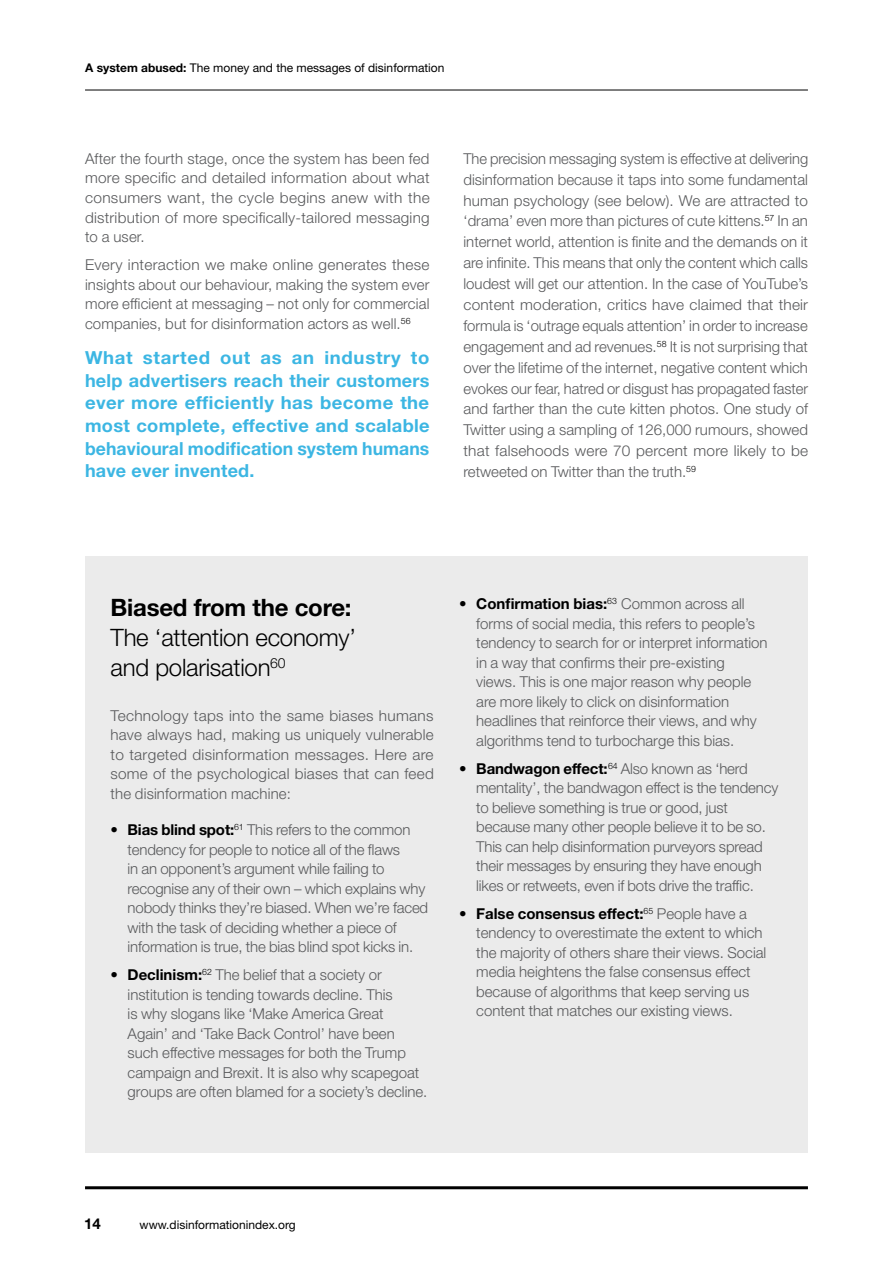
<style>
.page{position:relative;width:893px;height:1263px;background:#fff}
.page>*{position:absolute;margin:0;border:0;box-sizing:border-box;transform-origin:0 0}
.t1{font:300 24px/30px "Helvetica Neue LT Std";letter-spacing:-.01em;color:#000}
.t2{font:700 24px "Helvetica Neue LT Std";letter-spacing:-.01em;color:#000}
.t3{font:700 18px/22.5px "Helvetica Neue LT Std";letter-spacing:.005em;color:#3cb6e3;text-align:justify}
.t4{font:300 15px/19.5px "Helvetica Neue LT Std";color:#58595b}
.t5{font:700 15px "Helvetica Neue LT Std";color:#000}
.t6{font:12px "Helvetica Neue LT Std";color:#000}
.s1{font-weight:700}
.s2{font-weight:700;color:#000}
</style>
<div class="page">
<div style="left:85px;top:556px;width:723px;height:596px;background:#ebebeb"></div>
<hr style="left:85px;top:90px;width:723px;height:1px;background:#000">
<hr style="left:85px;top:1186px;width:723px;height:3px;background:#000">
<p class="t6" style="left:85px;top:61px;width:361px"><span class="s1">A system abused:</span> The money and the messages of disinformation</p>
<p class="t4" style="left:85px;top:148px;width:346px;text-align:justify">After the fourth stage, once the system has been fed more specific and detailed information about what consumers want, the cycle begins anew with the distribution of more specifically-tailored messaging to a user.</p>
<p class="t4" style="left:85px;top:255px;width:346px;text-align:justify">Every interaction we make online generates these insights about our behaviour, making the system ever more efficient at messaging – not only for commercial companies, but for disinformation actors as well.<sup>56</sup></p>
<p class="t3" style="left:85px;top:346px;width:346px">What started out as an industry to help advertisers reach their customers ever more efficiently has become the most complete, effective and scalable behavioural modification system humans have ever invented.</p>
<p class="t4" style="left:463px;top:148px;width:346px;line-height:20.9px;text-align:justify">The precision messaging system is effective at delivering disinformation because it taps into some fundamental human psychology (see below). We are attracted to ‘drama’ even more than pictures of cute kittens.<sup>57</sup> In an internet world, attention is finite and the demands on it are infinite. This means that only the content which calls loudest will get our attention. In the case of YouTube’s content moderation, critics have claimed that their formula is ‘outrage equals attention’ in order to increase engagement and ad revenues.<sup>58</sup> It is not surprising that over the lifetime of the internet, negative content which evokes our fear, hatred or disgust has propagated faster and farther than the cute kitten photos. One study of Twitter using a sampling of 126,000 rumours, showed that falsehoods were 70 percent more likely to be retweeted on Twitter than the truth.<sup>59</sup></p>
<h1 class="t2" style="left:111px;top:592px;width:242px">Biased from the core:</h1>
<h1 class="t1" style="left:111px;top:622px;width:247px">The ‘attention economy’ and polarisation<sup>60</sup></h1>
<p class="t4" style="left:111px;top:705px;width:325px;text-align:justify">Technology taps into the same biases humans have always had, making us uniquely vulnerable to targeted disinformation messages. Here are some of the psychological biases that can feed the disinformation machine:</p>
<p class="t4" style="left:128px;top:820px;width:302px;text-indent:-17px"><span class="s2">• Bias blind spot:</span><sup>61</sup> This refers to the common tendency for people to notice all of the flaws<br>in an opponent’s argument while failing to recognise any of their own – which explains why nobody thinks they’re biased. When we’re faced with the task of deciding whether a piece of information is true, the bias blind spot kicks in.</p>
<p class="t4" style="left:128px;top:965px;width:301px;text-indent:-17px"><span class="s2">• Declinism:</span><sup>62</sup> The belief that a society or institution is tending towards decline. This<br>is why slogans like ‘Make America Great Again’ and ‘Take Back Control’ have been such effective messages for both the Trump campaign and Brexit. It is also why scapegoat groups are often blamed for a society’s decline.</p>
<p class="t4" style="left:476px;top:594px;width:293px;text-indent:-17px"><span class="s2">• Confirmation bias:</span><sup>63</sup> Common across all forms of social media, this refers to people’s tendency to search for or interpret information in a way that confirms their pre-existing views. This is one major reason why people are more likely to click on disinformation headlines that reinforce their views, and why algorithms tend to turbocharge this bias.</p>
<p class="t4" style="left:476px;top:758px;width:304px;text-indent:-17px"><span class="s2">• Bandwagon effect:</span><sup>64</sup> Also known as ‘herd mentality’, the bandwagon effect is the tendency to believe something is true or good, just because many other people believe it to be so.<br>This can help disinformation purveyors spread their messages by ensuring they have enough likes or retweets, even if bots drive the traffic.</p>
<p class="t4" style="left:476px;top:903px;width:292px;text-indent:-17px"><span class="s2">• False consensus effect:</span><sup>65</sup> People have a tendency to overestimate the extent to which the majority of others share their views. Social media heightens the false consensus effect because of algorithms that keep serving us content that matches our existing views.</p>
<p class="t5" style="left:84px;top:1214px;width:18px">14</p>
<p class="t6" style="left:140px;top:1217px;width:158px">www.disinformationindex.org</p>
</div>
